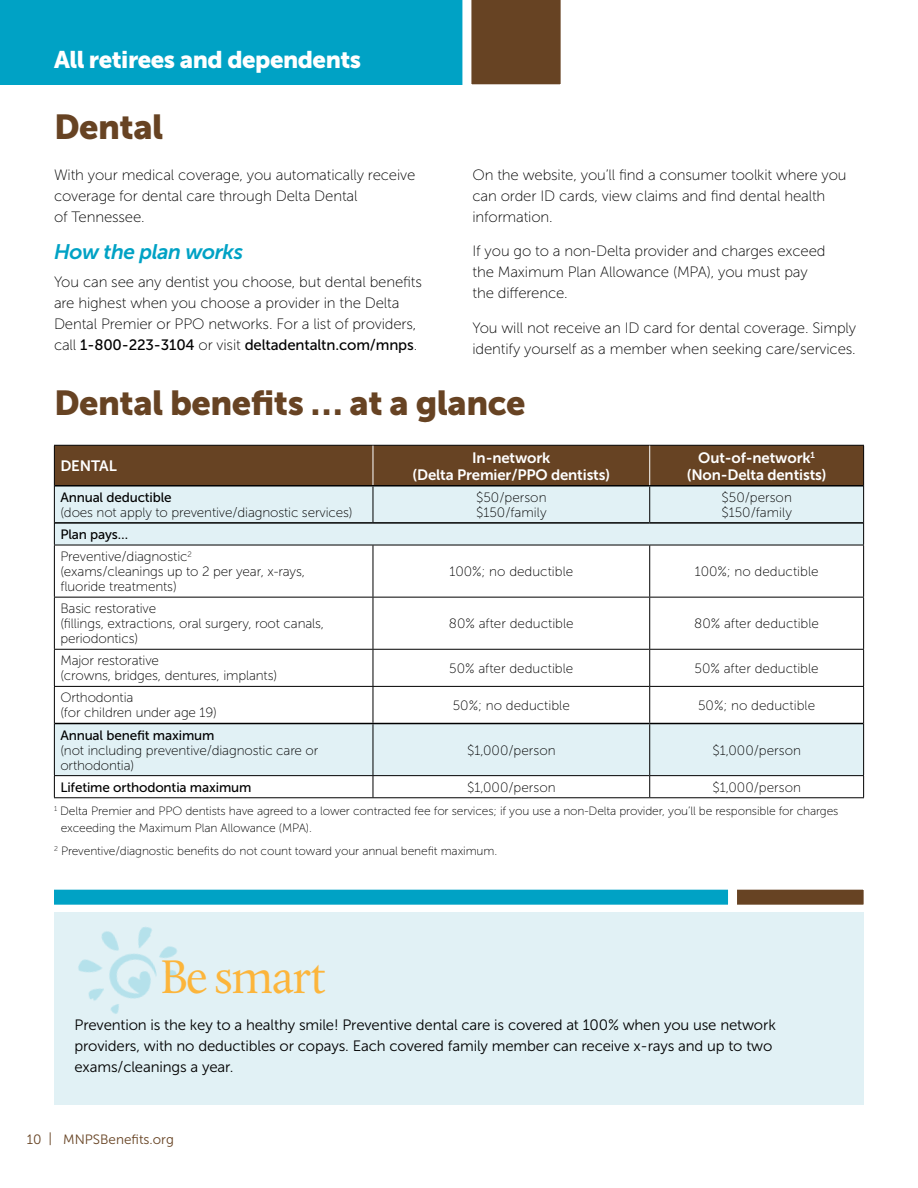
<style>
.page{position:relative;width:918px;height:1188px;background:#fff}
.page>*{position:absolute;margin:0;border:0;box-sizing:border-box;transform-origin:0 0}
.t1{font:49.8px "Albertina";letter-spacing:-.03em;color:#fcb53b}
.t2{font:34.5px "Museo Sans 900";letter-spacing:-.015em;color:#674323}
.t3{font:24px "Museo Sans 900";letter-spacing:-.02em;color:#fff}
.t4{font:italic 21px "Museo Sans 700";letter-spacing:-.02em;color:#00a2c5}
.t5{font:15px/21px "Museo Sans 100";letter-spacing:-.01em;color:#000}
.t6{font:15px/21px "Museo Sans 300";letter-spacing:-.01em;color:#000}
.t7{font:15px/17.2px "Museo Sans 700";letter-spacing:-.01em;color:#fff;text-align:center}
.t8{font:15px "Museo Sans 500";letter-spacing:-.01em;color:#000}
.t9{font:13.5px/15px "Museo Sans 100";letter-spacing:-.01em;color:#000}
.t10{font:13.5px "Museo Sans 500";letter-spacing:-.01em;color:#000}
.t11{font:13.5px "Museo Sans 300";color:#674323}
.t12{font:12px/16.5px "Museo Sans 100";letter-spacing:-.01em;color:#000}
.s1{font-family:"Museo Sans 100"}
</style>
<div class="page">
<div style="left:0;top:0;width:480px;height:84px;background:#00a2c5"></div>
<svg style="left:462px;top:0;width:99px;height:85px;background:#76563a"></svg>
<div style="left:55px;top:446px;width:808px;height:39px;background:#674323"></div>
<svg style="left:55px;top:487px;width:808px;height:288px"></svg>
<hr style="left:54px;top:445px;width:319px;height:1px;background:#000">
<hr style="left:54px;top:446px;width:1px;height:40px;background:#000">
<hr style="left:373px;top:445px;width:277px;height:1px;background:#000">
<hr style="left:650px;top:445px;width:214px;height:1px;background:#000">
<hr style="left:863px;top:446px;width:1px;height:40px;background:#000">
<hr style="left:54px;top:486px;width:1px;height:37px;background:#000">
<hr style="left:373px;top:487px;width:1px;height:35px;background:#000">
<hr style="left:649px;top:487px;width:1px;height:35px;background:#000">
<hr style="left:863px;top:486px;width:1px;height:37px;background:#000">
<svg style="left:54px;top:523px;width:1px;height:22px"></svg>
<hr style="left:54px;top:545px;width:319px;height:1px;background:#000">
<hr style="left:54px;top:545px;width:1px;height:52px;background:#000">
<hr style="left:373px;top:545px;width:277px;height:1px;background:#000">
<hr style="left:373px;top:545px;width:1px;height:52px;background:#000">
<hr style="left:650px;top:545px;width:214px;height:1px;background:#000">
<hr style="left:649px;top:545px;width:1px;height:52px;background:#000">
<hr style="left:863px;top:545px;width:1px;height:52px;background:#000">
<hr style="left:54px;top:597px;width:319px;height:1px;background:#000">
<hr style="left:54px;top:598px;width:1px;height:51px;background:#000">
<hr style="left:373px;top:597px;width:277px;height:1px;background:#000">
<hr style="left:373px;top:598px;width:1px;height:51px;background:#000">
<hr style="left:650px;top:597px;width:214px;height:1px;background:#000">
<hr style="left:649px;top:598px;width:1px;height:51px;background:#000">
<hr style="left:863px;top:598px;width:1px;height:51px;background:#000">
<hr style="left:54px;top:649px;width:319px;height:1px;background:#000">
<hr style="left:54px;top:650px;width:1px;height:36px;background:#000">
<hr style="left:373px;top:649px;width:277px;height:1px;background:#000">
<hr style="left:373px;top:650px;width:1px;height:36px;background:#000">
<hr style="left:650px;top:649px;width:214px;height:1px;background:#000">
<hr style="left:649px;top:650px;width:1px;height:36px;background:#000">
<hr style="left:863px;top:650px;width:1px;height:36px;background:#000">
<hr style="left:54px;top:686px;width:319px;height:1px;background:#000">
<hr style="left:54px;top:687px;width:1px;height:37px;background:#000">
<hr style="left:373px;top:686px;width:277px;height:1px;background:#000">
<hr style="left:373px;top:687px;width:1px;height:36px;background:#000">
<hr style="left:650px;top:686px;width:214px;height:1px;background:#000">
<hr style="left:649px;top:687px;width:1px;height:36px;background:#000">
<hr style="left:863px;top:687px;width:1px;height:37px;background:#000">
<hr style="left:54px;top:724px;width:1px;height:51px;background:#000">
<hr style="left:373px;top:724px;width:1px;height:51px;background:#000">
<hr style="left:649px;top:724px;width:1px;height:51px;background:#000">
<hr style="left:54px;top:775px;width:319px;height:1px;background:#000">
<svg style="left:54px;top:776px;width:1px;height:21px"></svg>
<hr style="left:373px;top:775px;width:277px;height:1px;background:#000">
<svg style="left:373px;top:776px;width:1px;height:21px"></svg>
<hr style="left:650px;top:775px;width:214px;height:1px;background:#000">
<svg style="left:649px;top:776px;width:1px;height:21px"></svg>
<svg style="left:863px;top:776px;width:1px;height:21px"></svg>
<hr style="left:54px;top:797px;width:319px;height:1px;background:#000">
<hr style="left:373px;top:797px;width:277px;height:1px;background:#000">
<hr style="left:650px;top:797px;width:214px;height:1px;background:#000">
<hr style="left:649px;top:446px;width:1px;height:39px;background:#fff">
<hr style="left:373px;top:446px;width:1px;height:39px;background:#fff">
<hr style="left:55px;top:522px;width:318px;height:2px;background:#000">
<hr style="left:373px;top:522px;width:277px;height:2px;background:#000">
<hr style="left:650px;top:522px;width:213px;height:2px;background:#000">
<hr style="left:55px;top:723px;width:318px;height:1px;background:#000">
<hr style="left:373px;top:723px;width:277px;height:1px;background:#000">
<hr style="left:650px;top:723px;width:213px;height:1px;background:#000">
<svg style="left:863px;top:523px;width:1px;height:22px"></svg>
<hr style="left:863px;top:724px;width:1px;height:51px;background:#000">
<hr style="left:55px;top:485px;width:318px;height:2px;background:#000">
<hr style="left:373px;top:485px;width:277px;height:2px;background:#000">
<hr style="left:650px;top:485px;width:213px;height:2px;background:#000">
<div style="left:723px;top:881px;width:150px;height:33px;background:#674323;border:9px solid #fff"></div>
<div style="left:45px;top:881px;width:692px;height:33px;background:#00a2c5;border:9px solid #fff"></div>
<div style="left:54px;top:913px;width:810px;height:192px;background:#e1f1f5"></div>
<img style="left:58px;top:907px;width:137px;height:107px">
<h3 class="t3" style="left:54px;top:46px;width:309px">All retirees and dependents</h3>
<h2 class="t2" style="left:54px;top:107px;width:111px">Dental</h2>
<p class="t5" style="left:54px;top:164px;width:363px">With your medical coverage, you automatically receive coverage for dental care through Delta Dental<br>of Tennessee.</p>
<h3 class="t4" style="left:54px;top:240px;width:191px">How the plan works</h3>
<p class="t5" style="left:54px;top:272px;width:369px">You can see any dentist you choose, but dental benefits are highest when you choose a provider in the Delta<br>Dental Premier or PPO networks. For a list of providers,</p>
<p class="t8" style="left:54px;top:337px;width:365px"><span class="s1">call</span> 1-800-223-3104 <span class="s1">or visit</span> deltadentaltn.com/mnps<span class="s1">.</span></p>
<p class="t5" style="left:472px;top:164px;width:376px">On the website, you’ll find a consumer toolkit where you can order ID cards, view claims and find dental health information.</p>
<p class="t5" style="left:472px;top:241px;width:355px">If you go to a non-Delta provider and charges exceed the Maximum Plan Allowance (MPA), you must pay the difference.</p>
<p class="t5" style="left:472px;top:317px;width:385px">You will not receive an ID card for dental coverage. Simply identify yourself as a member when seeking care/services.</p>
<h2 class="t2" style="left:54px;top:384px;width:473px">Dental benefits … at a glance</h2>
<p class="t7" style="left:60px;top:457px;width:58px">DENTAL</p>
<p class="t7" style="left:413px;top:449px;width:199px">In-network<br>(Delta Premier/PPO dentists)</p>
<p class="t7" style="left:687px;top:449px;width:141px">Out-of-network<sup>1 </sup>(Non-Delta dentists)</p>
<p class="t10" style="left:60px;top:490px;width:113px">Annual deductible</p>
<p class="t9" style="left:60px;top:505px;width:294px">(does not apply to preventive/diagnostic services)</p>
<p class="t9" style="left:476px;top:490px;width:72px">$50/person $150/family</p>
<p class="t9" style="left:721px;top:490px;width:72px">$50/person $150/family</p>
<p class="t10" style="left:60px;top:527px;width:69px">Plan pays…</p>
<p class="t9" style="left:60px;top:549px;width:246px">Preventive/diagnostic<sup>2<br></sup>(exams/cleanings up to 2 per year, x-rays, fluoride treatments)</p>
<p class="t9" style="left:60px;top:601px;width:265px">Basic restorative<br>(fillings, extractions, oral surgery, root canals, periodontics)</p>
<p class="t9" style="left:449px;top:564px;width:125px">100%; no deductible</p>
<p class="t9" style="left:695px;top:564px;width:125px">100%; no deductible</p>
<p class="t9" style="left:449px;top:616px;width:126px">80% after deductible</p>
<p class="t9" style="left:694px;top:616px;width:126px">80% after deductible</p>
<p class="t9" style="left:60px;top:653px;width:218px">Major restorative<br>(crowns, bridges, dentures, implants)</p>
<p class="t9" style="left:449px;top:661px;width:126px">50% after deductible</p>
<p class="t9" style="left:695px;top:661px;width:126px">50% after deductible</p>
<p class="t9" style="left:60px;top:691px;width:158px">Orthodontia<br>(for children under age 19)</p>
<p class="t9" style="left:453px;top:698px;width:119px">50%; no deductible</p>
<p class="t9" style="left:698px;top:698px;width:119px">50%; no deductible</p>
<p class="t10" style="left:60px;top:728px;width:156px">Annual benefit maximum</p>
<p class="t9" style="left:60px;top:743px;width:260px">(not including preventive/diagnostic care or orthodontia)</p>
<p class="t9" style="left:467px;top:743px;width:90px">$1,000/person</p>
<p class="t9" style="left:712px;top:743px;width:90px">$1,000/person</p>
<p class="t10" style="left:60px;top:780px;width:193px">Lifetime orthodontia maximum</p>
<p class="t9" style="left:467px;top:780px;width:90px">$1,000/person</p>
<p class="t9" style="left:712px;top:780px;width:90px">$1,000/person</p>
<p class="t12" style="left:61px;top:803px;width:779px;text-indent:-7px"><sup>1</sup> Delta Premier and PPO dentists have agreed to a lower contracted fee for services; if you use a non-Delta provider, you’ll be responsible for charges exceeding the Maximum Plan Allowance (MPA).</p>
<p class="t12" style="left:54px;top:843px;width:445px"><sup>2</sup> Preventive/diagnostic benefits do not count toward your annual benefit maximum.</p>
<h1 class="t1" style="left:161px;top:948px;width:167px">Be smart</h1>
<p class="t6" style="left:75px;top:1015px;width:703px">Prevention is the key to a healthy smile! Preventive dental care is covered at 100% when you use network providers, with no deductibles or copays. Each covered family member can receive x-rays and up to two exams/cleanings a year.</p>
<p class="t11" style="left:27px;top:1132px;width:148px">10 | MNPSBenefits.org</p>
</div>
